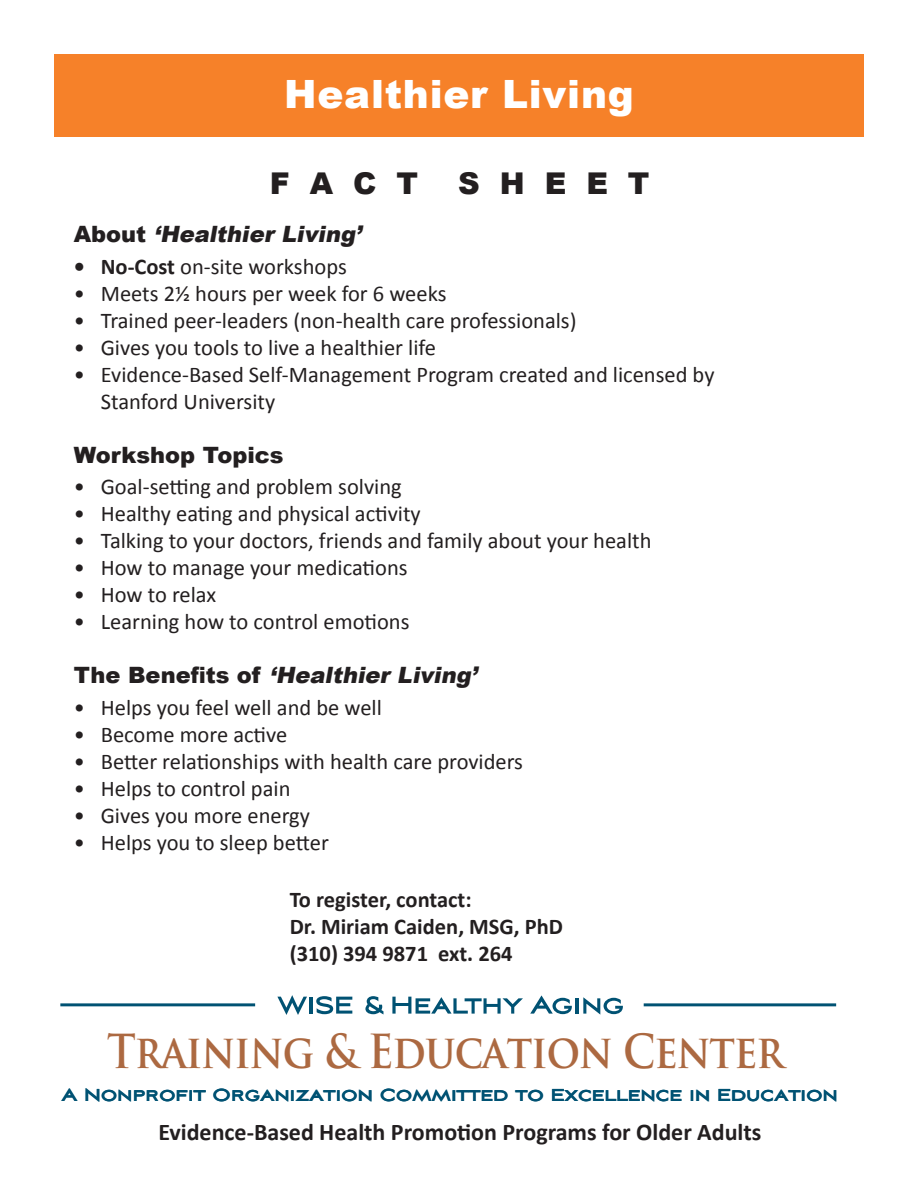
<style>
.page{position:relative;width:918px;height:1188px;background:#fff}
.page>*{position:absolute;margin:0;border:0;box-sizing:border-box;transform-origin:0 0}
.t1{font:700 45.75px "Trajan Pro";letter-spacing:-.025em;color:#ac6941;scale:.88 1}
.t2{font:900 39px "Arial";letter-spacing:.02em;color:#fff}
.t3{font:900 30px "Arial";color:#231f20}
.t4{font:700 24px "Calibri";color:#231f20}
.t5{font:22.5px/27px "Calibri";color:#231f20}
.t6{font:700 22.5px "Calibri";color:#231f20}
.t7{font:italic 900 22.5px "Arial";color:#231f20}
.t8{font:900 22.5px "Arial";color:#231f20}
.t9{font:700 21.6px "Aviano Sans";letter-spacing:-.03em;color:#005273;scale:.96 1}
.s1{font-style:normal}
.s2{font-weight:700}
</style>
<div class="page">
<svg style="left:277px;top:995px;width:30px;height:20px"></svg>
<hr style="left:310px;top:997px;width:3px;height:17px;background:#005273">
<svg style="left:316px;top:996px;width:36px;height:18px"></svg>
<svg style="left:365px;top:996px;width:18px;height:18px"></svg>
<svg style="left:392px;top:997px;width:131px;height:17px"></svg>
<svg style="left:530px;top:995px;width:42px;height:19px"></svg>
<hr style="left:576px;top:998px;width:3px;height:16px;background:#005273">
<svg style="left:583px;top:997px;width:40px;height:18px"></svg>
<hr style="left:644px;top:1003px;width:192px;height:3px;background:#005273">
<hr style="left:60px;top:1003px;width:195px;height:3px;background:#005273">
<div style="left:54px;top:55px;width:810px;height:82px;background:#f68129"></div>
<p class="t2" style="left:284px;top:66px;width:351px">Healthier Living</p>
<p class="t3" style="left:270px;top:161px;width:150px">F A C T</p>
<p class="t3" style="left:458px;top:161px;width:193px">S H E E T</p>
<p class="t7" style="left:74px;top:218px;width:295px"><span class="s1">A b o u t</span> ‘Healthier Living’</p>
<p class="t5" style="left:74px;top:253px;width:275px"><span class="s2">• No-Cost</span> on-site workshops</p>
<p class="t5" style="left:74px;top:280px;width:374px">• Meets 2½ hours per week for 6 weeks</p>
<p class="t5" style="left:74px;top:307px;width:504px">• Trained peer-leaders (non-health care professionals)</p>
<p class="t5" style="left:74px;top:334px;width:364px">• Gives you tools to live a healthier life</p>
<p class="t5" style="left:101px;top:361px;width:615px;text-indent:-27px">• Evidence-Based Self-Management Program created and licensed by<br>Stanford University</p>
<p class="t8" style="left:74px;top:438px;width:211px">Workshop Topics</p>
<p class="t5" style="left:74px;top:473px;width:329px">• Goal-setting and problem solving</p>
<p class="t5" style="left:74px;top:500px;width:349px">• Healthy eating and physical activity</p>
<p class="t5" style="left:74px;top:527px;width:579px">• Talking to your doctors, friends and family about your health</p>
<p class="t5" style="left:74px;top:554px;width:335px">• How to manage your medications</p>
<p class="t5" style="left:74px;top:581px;width:144px">• How to relax</p>
<p class="t5" style="left:74px;top:608px;width:337px">• Learning how to control emotions</p>
<p class="t7" style="left:74px;top:659px;width:410px"><span class="s1">T h e B e n e fi t s o f</span> ‘Healthier Living’</p>
<p class="t5" style="left:74px;top:694px;width:310px">• Helps you feel well and be well</p>
<p class="t5" style="left:74px;top:721px;width:215px">• Become more active</p>
<p class="t5" style="left:74px;top:748px;width:451px">• Better relationships with health care providers</p>
<p class="t5" style="left:74px;top:775px;width:218px">• Helps to control pain</p>
<p class="t5" style="left:74px;top:802px;width:238px">• Gives you more energy</p>
<p class="t5" style="left:74px;top:829px;width:257px">• Helps you to sleep better</p>
<p class="t6" style="left:290px;top:886px;width:183px">To register, contact:</p>
<p class="t6" style="left:290px;top:913px;width:275px">Dr. Miriam Caiden, MSG, PhD</p>
<p class="t6" style="left:290px;top:940px;width:224px">(310) 394 9871 ext. 264</p>
<p class="t1" style="left:107px;top:1023px;width:771px">Training &amp; Education Center</p>
<p class="t9" style="left:61px;top:1082px;width:811px">A Nonprofit Organization Committed to Excellence in Education</p>
<p class="t4" style="left:158px;top:1117px;width:605px">Evidence-Based Health Promotion Programs for Older Adults</p>
</div>
